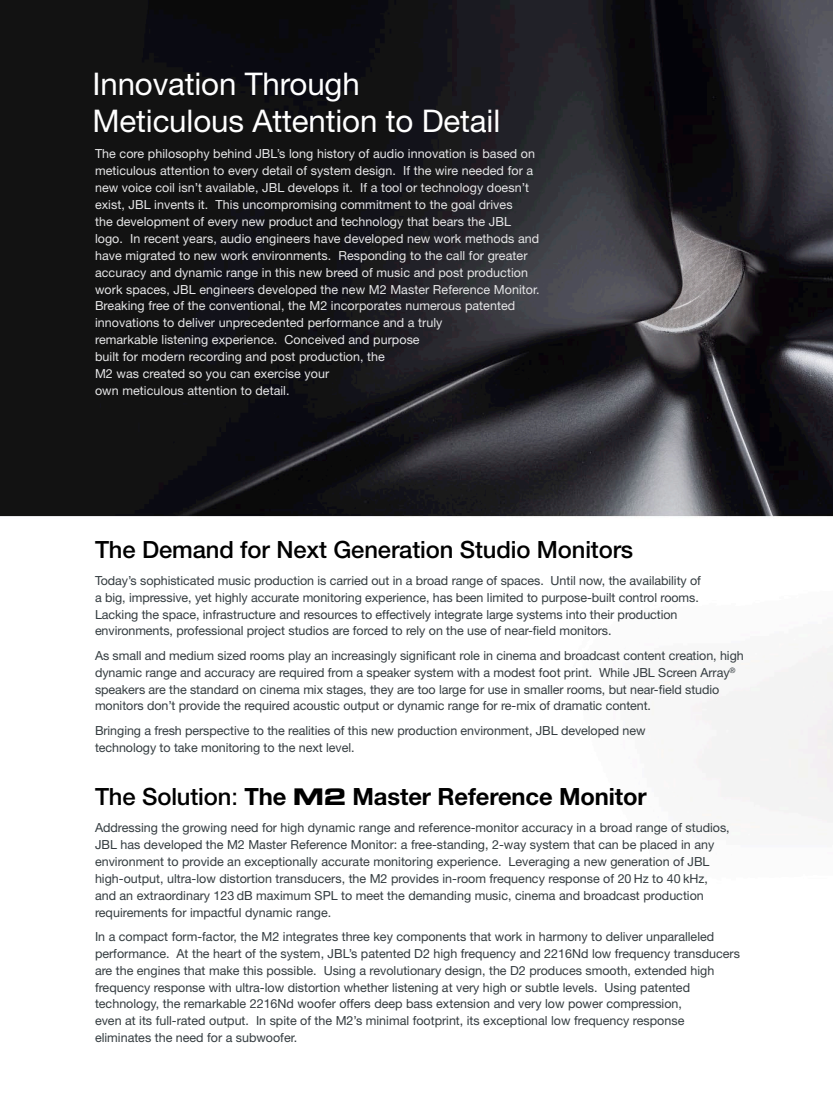
<style>
.page{position:relative;width:833px;height:1103px;background:#fff}
.page>*{position:absolute;margin:0;border:0;box-sizing:border-box;transform-origin:0 0}
.t1{font:31.25px/36.2px "Helvetica Neue LT Std";letter-spacing:-.005em;color:#fff}
.t2{font:500 23.75px "Helvetica Neue LT Std";letter-spacing:-.005em;color:#000}
.t3{font:700 23.75px "Helvetica Neue LT Std";letter-spacing:-.005em;color:#000}
.t4{font:12.5px/16.9px "Helvetica Neue LT Std";color:#343c40}
.t5{font:12.5px/16.9px "Helvetica Neue LT Std";letter-spacing:.005em;color:#e7e7e8}
.s1{font-weight:500}
.s2{font-weight:400}
.s3{font-family:"Eddmond"}
</style>
<div class="page">
<img style="left:0;top:0;width:832px;height:835px">
<h1 class="t1" style="left:92px;top:66px;width:409px">Innovation Through<br>Meticulous Attention to Detail</h1>
<p class="t5" style="left:95px;top:145px;width:446px">The core philosophy behind JBL’s long history of audio innovation is based on meticulous attention to every detail of system design. If the wire needed for a new voice coil isn’t available, JBL develops it. If a tool or technology doesn’t exist, JBL invents it. This uncompromising commitment to the goal drives<br>the development of every new product and technology that bears the JBL logo. In recent years, audio engineers have developed new work methods and have migrated to new work environments. Responding to the call for greater accuracy and dynamic range in this new breed of music and post production work spaces, JBL engineers developed the new M2 Master Reference Monitor.<br>Breaking free of the conventional, the M2 incorporates numerous patented innovations to deliver unprecedented performance and a truly<br>remarkable listening experience. Conceived and purpose<br>built for modern recording and post production, the<br>M2 was created so you can exercise your<br>own meticulous attention to detail.</p>
<h2 class="t2" style="left:95px;top:535px;width:539px">The Demand for Next Generation Studio Monitors</h2>
<p class="t4" style="left:95px;top:571px;width:607px">Today’s sophisticated music production is carried out in a broad range of spaces. Until now, the availability of a big, impressive, yet highly accurate monitoring experience, has been limited to purpose-built control rooms.<br>Lacking the space, infrastructure and resources to effectively integrate large systems into their production environments, professional project studios are forced to rely on the use of near-field monitors.</p>
<p class="t4" style="left:95px;top:646px;width:650px">As small and medium sized rooms play an increasingly significant role in cinema and broadcast content creation, high dynamic range and accuracy are required from a speaker system with a modest foot print. While JBL Screen Array<sup>® </sup>speakers are the standard on cinema mix stages, they are too large for use in smaller rooms, but near-field studio monitors don’t provide the required acoustic output or dynamic range for re-mix of dramatic content.</p>
<p class="t4" style="left:95px;top:721px;width:552px">Bringing a fresh perspective to the realities of this new production environment, JBL developed new technology to take monitoring to the next level.</p>
<h2 class="t3" style="left:95px;top:782px;width:553px"><span class="s1">The Solution</span><span class="s2">:</span> The <span class="s3">M2</span> Master Reference Monitor</h2>
<p class="t4" style="left:95px;top:819px;width:636px">Addressing the growing need for high dynamic range and reference-monitor accuracy in a broad range of studios, JBL has developed the M2 Master Reference Monitor: a free-standing, 2-way system that can be placed in any environment to provide an exceptionally accurate monitoring experience. Leveraging a new generation of JBL high-output, ultra-low distortion transducers, the M2 provides in-room frequency response of 20 Hz to 40 kHz, and an extraordinary 123 dB maximum SPL to meet the demanding music, cinema and broadcast production requirements for impactful dynamic range.</p>
<p class="t4" style="left:95px;top:927px;width:646px">In a compact form-factor, the M2 integrates three key components that work in harmony to deliver unparalleled performance. At the heart of the system, JBL’s patented D2 high frequency and 2216Nd low frequency transducers are the engines that make this possible. Using a revolutionary design, the D2 produces smooth, extended high frequency response with ultra-low distortion whether listening at very high or subtle levels. Using patented technology, the remarkable 2216Nd woofer offers deep bass extension and very low power compression,<br>even at its full-rated output. In spite of the M2’s minimal footprint, its exceptional low frequency response eliminates the need for a subwoofer.</p>
</div>
